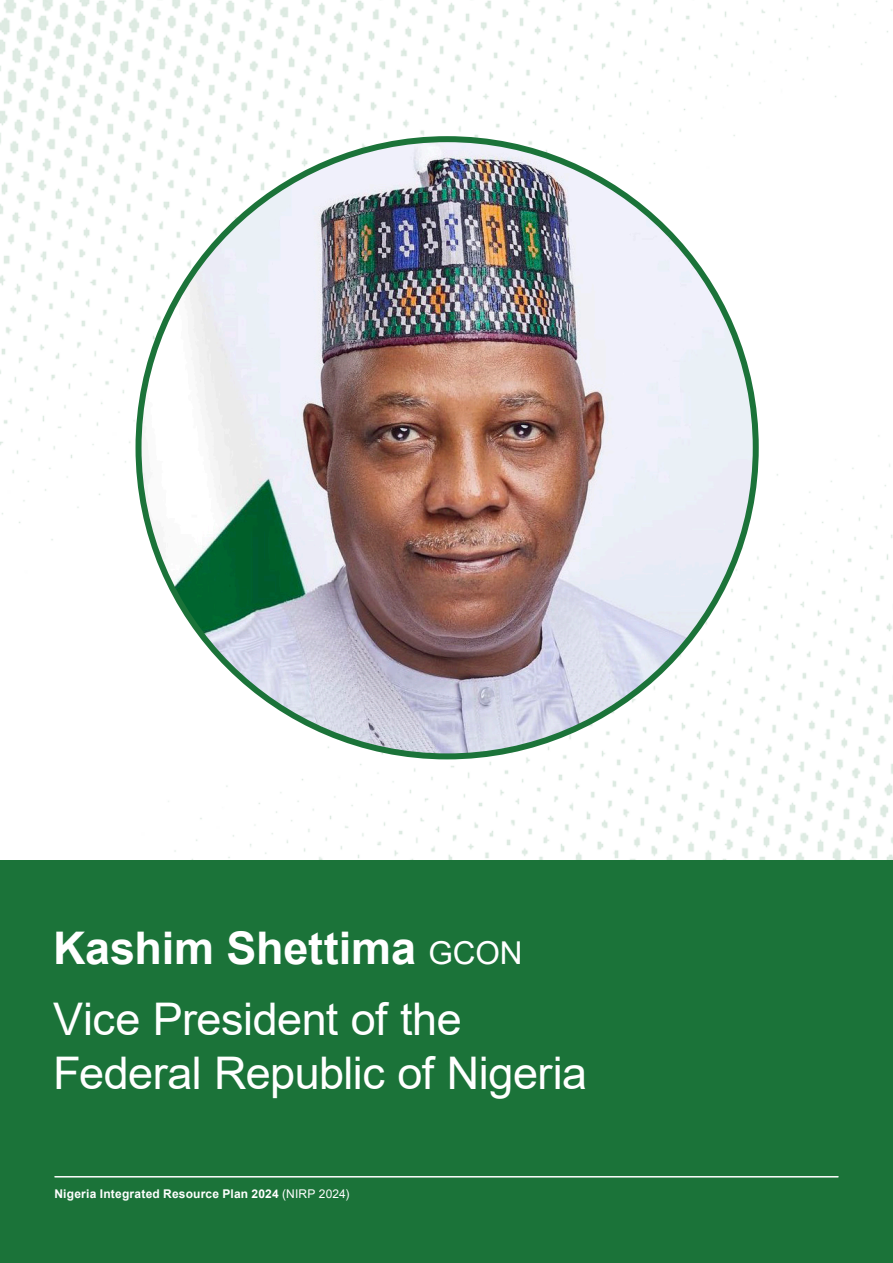
<style>
.page{position:relative;width:893px;height:1263px;background:#fff}
.page>*{position:absolute;margin:0;border:0;box-sizing:border-box;transform-origin:0 0}
.Body{font:45px "Arial";letter-spacing:-.01em;color:#fff}
.Body-2{font:700 45px "Arial";letter-spacing:-.005em;color:#fff}
.Body-3{font:700 12px "Arial";letter-spacing:.02em;color:#fff}
.s1{font-weight:400;font-size:31.5px}
.s2{font-weight:400}
</style>
<div class="page">
<img style="left:0;top:0;width:893px;height:860px">
<img style="left:139px;top:139px;width:617px;height:617px;border-radius:309px">
<div style="left:0;top:860px;width:893px;height:403px;background:#1b7339"></div>
<hr style="left:55px;top:1176px;width:783px;height:1px;background:#fff">
<p class="Body-2" style="left:53px;top:916px;width:471px">Kashim Shettima <span class="s1">GCON</span></p>
<p class="Body" style="left:53px;top:988px;width:410px">Vice President of the</p>
<p class="Body" style="left:53px;top:1042px;width:536px">Federal Republic of Nigeria</p>
<p class="Body-3" style="left:54px;top:1185px;width:296px">Nigeria Integrated Resource Plan 2024 <span class="s2">(NIRP 2024)</span></p>
</div>
